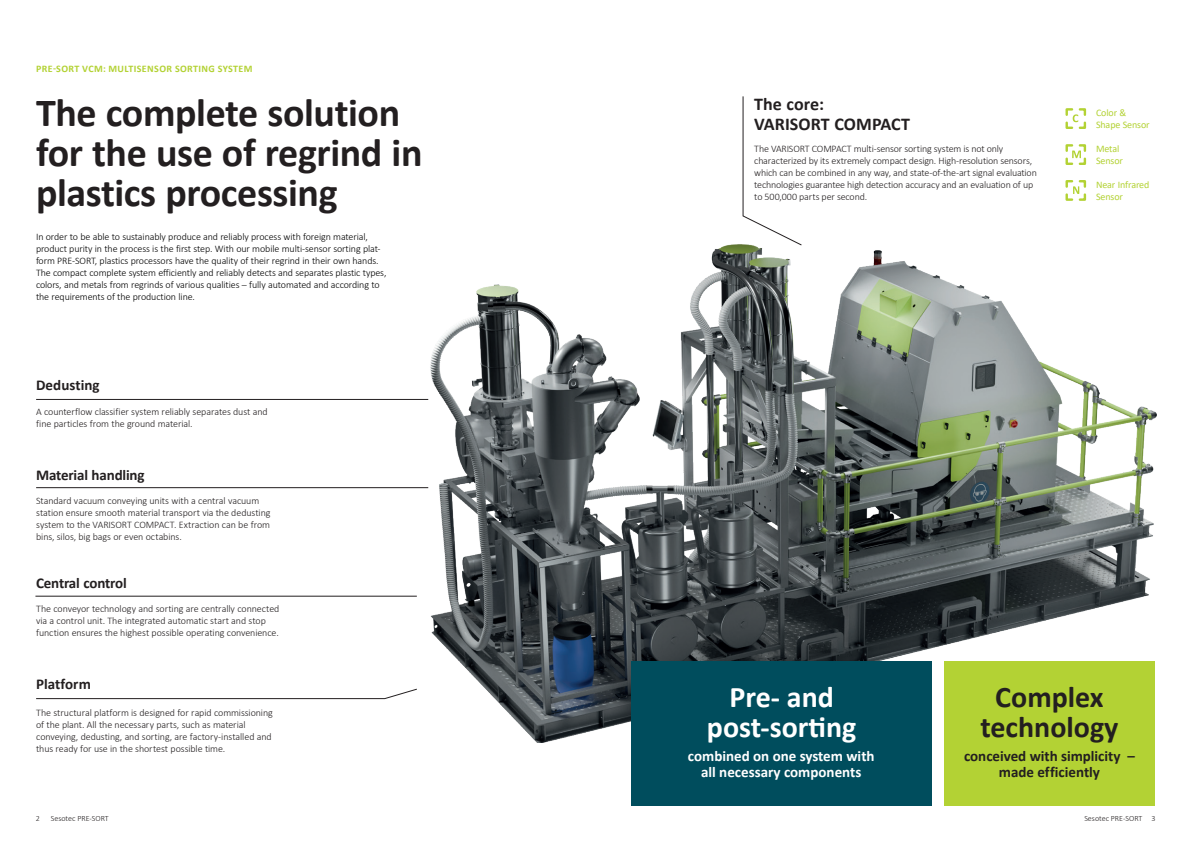
<style>
.page{position:relative;width:1191px;height:842px;background:#fff}
.page>*{position:absolute;margin:0;border:0;box-sizing:border-box;transform-origin:0 0}
.t1{font:700 40px/40px "Calibri";letter-spacing:-.01em;color:#231f20}
.t2{font:700 30px/30px "Calibri";color:#fff;text-align:center}
.t3{font:700 30px/30px "Calibri";color:#231f20;text-align:center}
.t4{font:700 18px/20px "Calibri";letter-spacing:.005em;color:#231f20}
.t5{font:700 15px/16px "Calibri";letter-spacing:-.005em;color:#231f20;text-align:center}
.t6{font:700 15px/16px "Calibri";color:#fff;text-align:center}
.t7{font:300 10px/12px "Calibri";letter-spacing:-.01em;color:#231f20}
.t8{font:300 10px/12px "Calibri";letter-spacing:-.01em;color:#000001}
.t9{font:10px/12px "Calibri";letter-spacing:-.01em;color:#b3d234}
.t10{font:700 10px "Calibri";letter-spacing:.04em;color:#b3d234}
.t11{font:300 8px "Calibri";color:#231f20}
</style>
<div class="page">
<img style="left:314px;top:244px;width:843px;height:499px">
<div style="left:944px;top:660px;width:210px;height:145px;background:#b3d234"></div>
<div style="left:631px;top:660px;width:301px;height:145px;background:#004d5d"></div>
<hr style="left:36px;top:399px;width:392px;height:1px;background:#231f20">
<svg style="left:1065px;top:180px;width:22px;height:21px"></svg>
<svg style="left:1065px;top:108px;width:22px;height:21px"></svg>
<svg style="left:1065px;top:144px;width:22px;height:21px"></svg>
<svg style="left:742px;top:96px;width:60px;height:150px"></svg>
<hr style="left:35px;top:596px;width:382px;height:1px;background:#231f20">
<svg style="left:36px;top:688px;width:381px;height:11px"></svg>
<hr style="left:36px;top:487px;width:392px;height:1px;background:#231f20">
<p class="t10" style="left:36px;top:62px;width:218px">PRE-SORT VCM: MULTISENSOR SORTING SYSTEM</p>
<h1 class="t1" style="left:36px;top:92px;width:388px">The complete solution for the use of regrind in plastics processing</h1>
<p class="t8" style="left:36px;top:231px;width:352px">In order to be able to sustainably produce and reliably process with foreign material, product purity in the process is the first step. With our mobile multi-sensor sorting plat&shy;form PRE-SORT, plastics processors have the quality of their regrind in their own hands.<br>The compact complete system efficiently and reliably detects and separates plastic types, colors, and metals from regrinds of various qualities – fully automated and according to the requirements of the production line.</p>
<h3 class="t5" style="left:36px;top:377px;width:65px">Dedusting</h3>
<p class="t7" style="left:36px;top:406px;width:233px">A counterflow classifier system reliably separates dust and fine particles from the ground material.</p>
<h3 class="t5" style="left:36px;top:467px;width:110px">Material handling</h3>
<p class="t7" style="left:36px;top:495px;width:236px">Standard vacuum conveying units with a central vacuum station ensure smooth material transport via the dedusting system to the VARISORT COMPACT. Extraction can be from bins, silos, big bags or even octabins.</p>
<h3 class="t5" style="left:36px;top:575px;width:92px">Central control</h3>
<p class="t7" style="left:36px;top:603px;width:245px">The conveyor technology and sorting are centrally connected via a control unit. The integrated automatic start and stop function ensures the highest possible operating convenience.</p>
<h3 class="t5" style="left:36px;top:676px;width:56px">Platform</h3>
<p class="t7" style="left:36px;top:706px;width:238px">The structural platform is designed for rapid commissioning of the plant. All the necessary parts, such as material conveying, dedusting, and sorting, are factory-installed and thus ready for use in the shortest possible time.</p>
<h3 class="t4" style="left:754px;top:94px;width:157px">The core:<br>VARISORT COMPACT</h3>
<p class="t7" style="left:754px;top:142px;width:284px">The VARISORT COMPACT multi-sensor sorting system is not only characterized by its extremely compact design. High-resolution sensors, which can be combined in any way, and state-of-the-art signal evaluation technologies guarantee high detection accuracy and an evaluation of up to 500,000 parts per second.</p>
<p class="t9" style="left:1096px;top:106px;width:55px">Color &amp;<br>Shape Sensor</p>
<p class="t9" style="left:1096px;top:142px;width:28px">Metal<br>Sensor</p>
<p class="t9" style="left:1096px;top:178px;width:55px">Near Infrared<br>Sensor</p>
<h2 class="t2" style="left:707px;top:682px;width:151px">Pre- and post-sorting</h2>
<h3 class="t6" style="left:688px;top:748px;width:188px">combined on one system with all necessary components</h3>
<h2 class="t3" style="left:980px;top:682px;width:139px">Complex technology</h2>
<h3 class="t5" style="left:964px;top:748px;width:172px">conceived with simplicity – made efficiently</h3>
<p class="t11" style="left:36px;top:813px;width:6px">2</p>
<p class="t11" style="left:51px;top:813px;width:60px">Sesotec PRE-SORT</p>
<p class="t11" style="left:1084px;top:813px;width:73px">Sesotec PRE-SORT 3</p>
</div>
